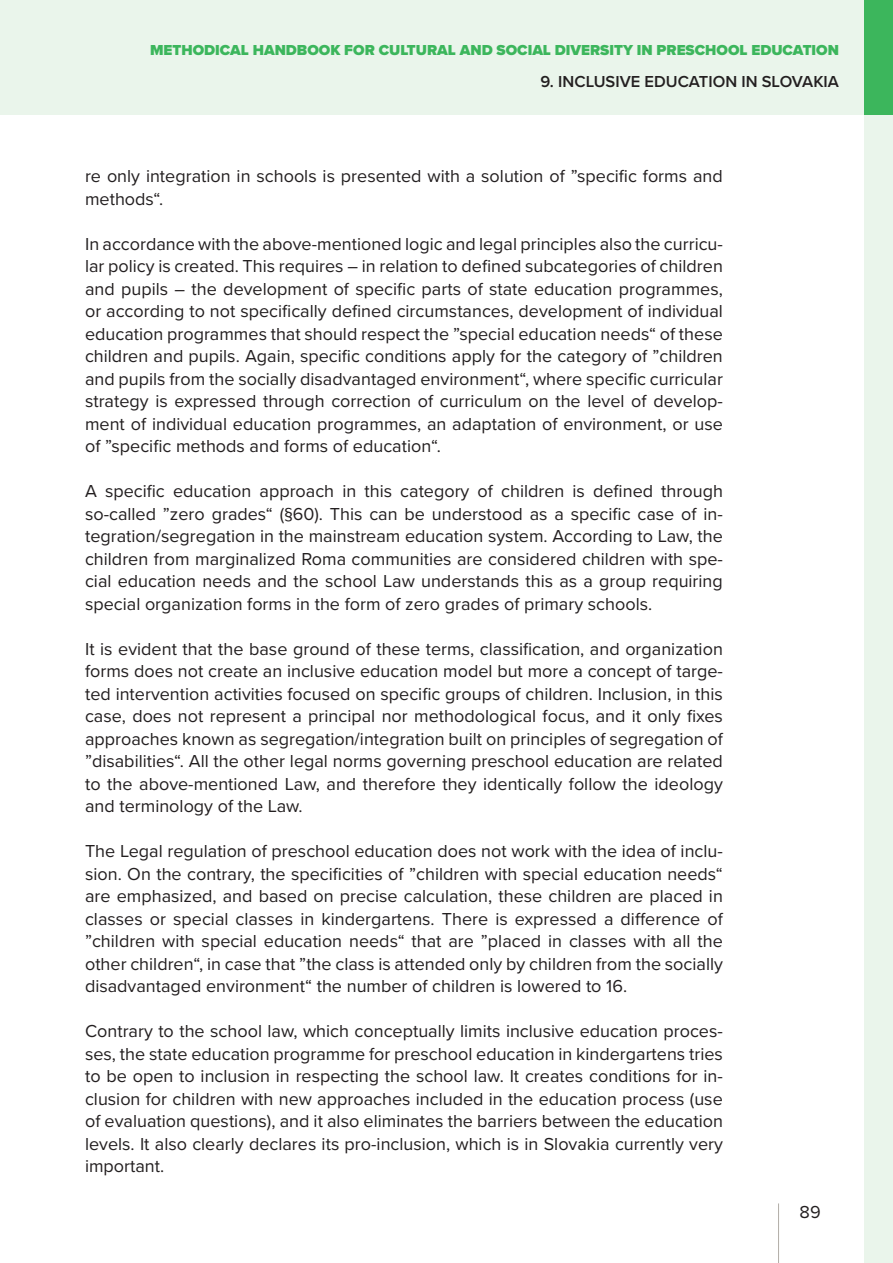
<style>
.page{position:relative;width:893px;height:1263px;background:#fff}
.page>*{position:absolute;margin:0;border:0;box-sizing:border-box;transform-origin:0 0}
.t1{font:18px/22.5px "Proxima Nova";color:#231f20;text-align:justify}
.t2{font:600 16.5px "Proxima Nova";color:#231f20}
.t3{font:900 15px "Proxima Nova";color:#3cb65c}
</style>
<div class="page">
<div style="left:864px;top:0;width:29px;height:1263px;background:#eaf5eb"></div>
<hr style="left:778px;top:1203px;width:1px;height:60px;background:#b1ada7">
<div style="left:0;top:0;width:893px;height:115px;background:#eaf5eb"></div>
<div style="left:864px;top:0;width:29px;height:115px;background:#3cb65c"></div>
<p class="t3" style="left:150px;top:39px;width:690px">METHODICAL HANDBOOK FOR CULTURAL AND SOCIAL DIVERSITY IN PRESCHOOL EDUCATION</p>
<p class="t2" style="left:540px;top:69px;width:300px">9. INCLUSIVE EDUCATION IN SLOVAKIA</p>
<p class="t1" style="left:85px;top:164px;width:639px">re only integration in schools is presented with a solution of ”specific forms and methods“.</p>
<p class="t1" style="left:85px;top:232px;width:639px">In accordance with the above-mentioned logic and legal principles also the curricu&shy;lar policy is created. This requires – in relation to defined subcategories of children and pupils – the development of specific parts of state education programmes, or according to not specifically defined circumstances, development of individual education programmes that should respect the ”special education needs“ of these children and pupils. Again, specific conditions apply for the category of ”children and pupils from the socially disadvantaged environment“, where specific curricular strategy is expressed through correction of curriculum on the level of develop&shy;ment of individual education programmes, an adaptation of environment, or use of ”specific methods and forms of education“.</p>
<p class="t1" style="left:85px;top:479px;width:639px">A specific education approach in this category of children is defined through so-called ”zero grades“ (§60). This can be understood as a specific case of in&shy;tegration/segregation in the mainstream education system. According to Law, the children from marginalized Roma communities are considered children with spe&shy;cial education needs and the school Law understands this as a group requiring special organization forms in the form of zero grades of primary schools.</p>
<p class="t1" style="left:85px;top:637px;width:639px">It is evident that the base ground of these terms, classification, and organization forms does not create an inclusive education model but more a concept of targe&shy;ted intervention activities focused on specific groups of children. Inclusion, in this case, does not represent a principal nor methodological focus, and it only fixes approaches known as segregation/integration built on principles of segregation of ”disabilities“. All the other legal norms governing preschool education are related to the above-mentioned Law, and therefore they identically follow the ideology and terminology of the Law.</p>
<p class="t1" style="left:85px;top:839px;width:639px">The Legal regulation of preschool education does not work with the idea of inclu&shy;sion. On the contrary, the specificities of ”children with special education needs“ are emphasized, and based on precise calculation, these children are placed in classes or special classes in kindergartens. There is expressed a difference of ”children with special education needs“ that are ”placed in classes with all the other children“, in case that ”the class is attended only by children from the socially disadvantaged environment“ the number of children is lowered to 16.</p>
<p class="t1" style="left:85px;top:1019px;width:639px">Contrary to the school law, which conceptually limits inclusive education proces&shy;ses, the state education programme for preschool education in kindergartens tries to be open to inclusion in respecting the school law. It creates conditions for in&shy;clusion for children with new approaches included in the education process (use of evaluation questions), and it also eliminates the barriers between the education levels. It also clearly declares its pro-inclusion, which is in Slovakia currently very important.</p>
<p class="t1" style="left:800px;top:1199px;width:23px">89</p>
</div>
